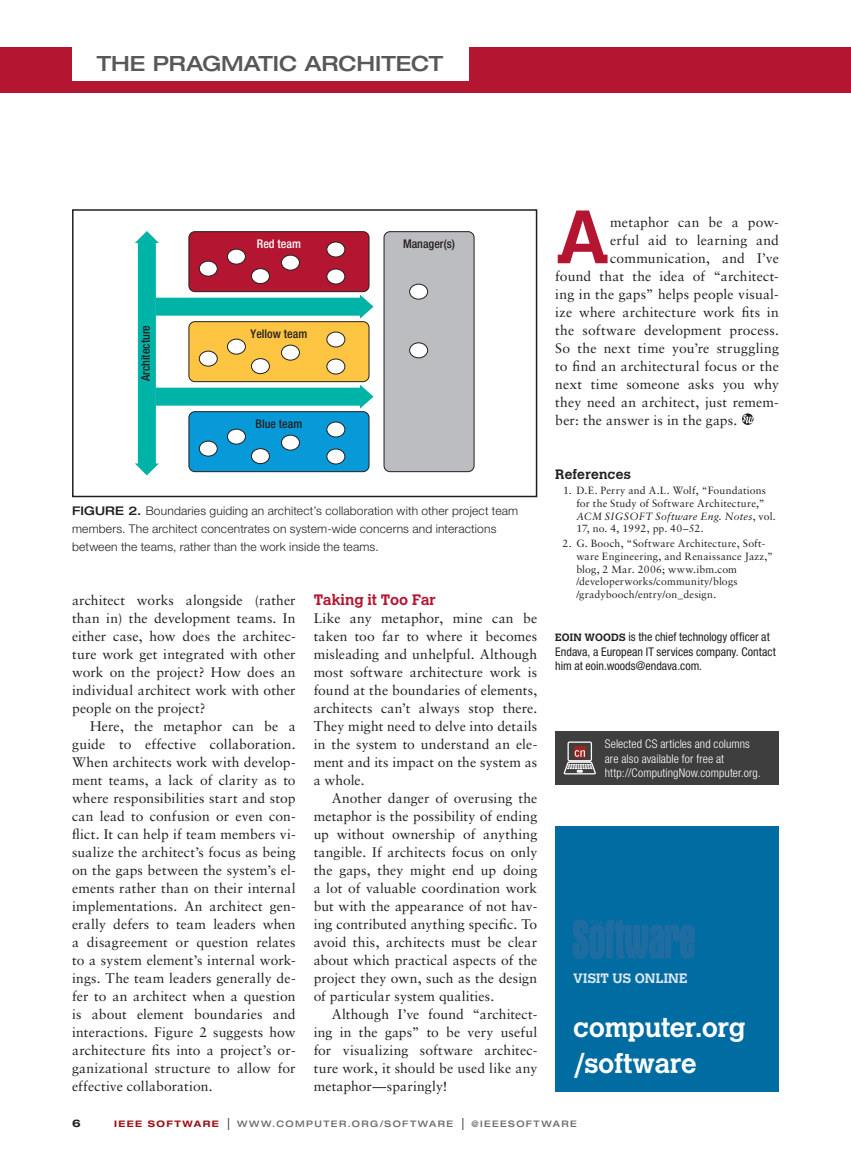
<style>
.page{position:relative;width:851px;height:1161px;background:#fff}
.page>*{position:absolute;margin:0;border:0;box-sizing:border-box;transform-origin:0 0}
.t1{font:700 74.85px "Calvert MT Std";color:#b41530}
.t2{font:700 27px/36px "Calvert MT Std";letter-spacing:-.01em;color:#fff}
.t3{font:500 expanded 21px "Helvetica Neue LT Std";letter-spacing:-.005em;color:#57585a}
.t4{font:700 15px "Calvert MT Std";color:#b41530}
.t5{font:13.8px/18px "Sabon LT Std";letter-spacing:.01em;color:#231f20;text-align:justify}
.t6{font:700 13.5px "Calvert MT Std";letter-spacing:.01em;color:#dbe7f2}
.t7{font:700 13.5px "Calvert MT Std";letter-spacing:.01em;color:#231f20}
.t8{font:300 12px/18px "Helvetica Neue LT Std";letter-spacing:.015em;color:#231f20}
.t9{font:condensed 12px/14.4px "Helvetica Neue LT Std";color:#231f20}
.t10{font:300 condensed 12px/14.4px "Helvetica Neue LT Std";letter-spacing:.01em;color:#fff}
.t11{font:500 condensed 12px "Helvetica Neue LT Std";color:#231f20}
.t12{font:500 condensed 12px "Helvetica Neue LT Std";color:#fff}
.t13{font:10.5px/12.8px "Sabon LT Std";letter-spacing:.02em;color:#231f20}
.t14{font:700 expanded 10.5px "Helvetica Neue LT Std";color:#231f20}
.t15{font:500 expanded 9px "Helvetica Neue LT Std";letter-spacing:.155em;color:#6c6d70}
.s1{font-weight:500;font-stretch:expanded}
.s2{font-style:italic}
.s3{font-family:"Calvert MT Std";font-weight:700;font-stretch:normal;font-size:10.5px}
.s4{font-weight:700;color:#9c1418}
.s5{font-family:"Helvetica LT Std";font-weight:400;font-stretch:condensed;font-size:12px;color:#231f20}
</style>
<div class="page">
<div style="left:0;top:47px;width:850px;height:46px;background:#b41530"></div>
<div style="left:72px;top:47px;width:396px;height:34px;background:#fff"></div>
<svg style="left:742px;top:413px;width:11px;height:12px"></svg>
<svg style="left:742px;top:415px;width:11px;height:8px"></svg>
<div style="left:384px;top:232px;width:90px;height:240px;background:#bcbdc0;border-radius:6px"></div>
<div style="left:383px;top:231px;width:91px;height:241px;border:1px solid #231f20;border-radius:6px"></div>
<div style="left:409px;top:284px;width:18px;height:15px;background:#fff;border-radius:50%"></div>
<div style="left:409px;top:284px;width:19px;height:15px;border:1px solid #231f20;border-radius:50%"></div>
<div style="left:409px;top:343px;width:18px;height:15px;background:#fff;border-radius:50%"></div>
<div style="left:409px;top:343px;width:19px;height:15px;border:1px solid #231f20;border-radius:50%"></div>
<svg style="left:135px;top:231px;width:238px;height:244px"></svg>
<div style="left:72px;top:209px;width:465px;height:288px;border:2px solid #231f20"></div>
<div style="left:555px;top:826px;width:224px;height:265px;background:#006ca1"></div>
<svg style="left:572px;top:920px;width:123px;height:39px"></svg>
<div style="left:555px;top:731px;width:223px;height:54px;background:#3e3e3f"></div>
<svg style="left:563px;top:742px;width:33px;height:32px"></svg>
<h3 class="t3" style="left:97px;top:51px;width:348px">THE PRAGMATIC ARCHITECT</h3>
<p class="t11" style="left:138px;top:381px;width:58px;rotate:-90deg">Architecture</p>
<p class="t12" style="left:257px;top:236px;width:45px">Red team</p>
<p class="t11" style="left:250px;top:326px;width:58px">Yellow team</p>
<p class="t11" style="left:255px;top:416px;width:48px">Blue team</p>
<p class="t11" style="left:403px;top:236px;width:53px">Manager(s)</p>
<p class="t8" style="left:72px;top:502px;width:448px"><span class="s1">FIGURE 2.</span> Boundaries guiding an architect’s collaboration with other project team members. The architect concentrates on system-wide concerns and interactions between the teams, rather than the work inside the teams.</p>
<p class="t5" style="left:72px;top:591px;width:225px">architect works alongside (rather than in) the development teams. In either case, how does the architec&shy;ture work get integrated with other work on the project? How does an individual architect work with other people on the project?</p>
<p class="t5" style="left:72px;top:717px;width:225px;text-indent:18px">Here, the metaphor can be a guide to effective collaboration.<br>When architects work with develop&shy;ment teams, a lack of clarity as to where responsibilities start and stop can lead to confusion or even con&shy;flict. It can help if team members vi&shy;sualize the architect’s focus as being on the gaps between the system’s el&shy;ements rather than on their internal implementations. An architect gen&shy;erally defers to team leaders when a disagreement or question relates to a system element’s internal work&shy;ings. The team leaders generally de&shy;fer to an architect when a question is about element boundaries and interactions. Figure 2 suggests how architecture fits into a project’s or&shy;ganizational structure to allow for effective collaboration.</p>
<p class="t4" style="left:314px;top:590px;width:124px">Taking it Too Far</p>
<p class="t5" style="left:314px;top:609px;width:225px">Like any metaphor, mine can be taken too far to where it becomes misleading and unhelpful. Although most software architecture work is found at the boundaries of elements, architects can’t always stop there.<br>They might need to delve into details in the system to understand an ele&shy;ment and its impact on the system as a whole.</p>
<p class="t5" style="left:314px;top:789px;width:225px;text-indent:18px">Another danger of overusing the metaphor is the possibility of ending up without ownership of anything tangible. If architects focus on only the gaps, they might end up doing a lot of valuable coordination work but with the appearance of not hav&shy;ing contributed anything specific. To avoid this, architects must be clear about which practical aspects of the project they own, such as the design of particular system qualities.</p>
<p class="t5" style="left:314px;top:1005px;width:225px;text-indent:18px">Although I’ve found “architect&shy;ing in the gaps” to be very useful for visualizing software architec&shy;ture work, it should be used like any metaphor—sparingly!</p>
<h1 class="t1" style="left:555px;top:190px;width:56px">A</h1>
<p class="t5" style="left:610px;top:213px;width:170px">metaphor can be a pow-</p>
<p class="t5" style="left:610px;top:231px;width:170px">erful aid to learning and</p>
<p class="t5" style="left:610px;top:249px;width:170px">communication, and I’ve</p>
<p class="t5" style="left:555px;top:267px;width:225px">found that the idea of “architect-</p>
<p class="t5" style="left:555px;top:285px;width:225px">ing in the gaps” helps people visual-</p>
<p class="t5" style="left:555px;top:303px;width:225px">ize where architecture work fits in</p>
<p class="t5" style="left:555px;top:321px;width:225px">the software development process.</p>
<p class="t5" style="left:555px;top:339px;width:225px">So the next time you’re struggling</p>
<p class="t5" style="left:555px;top:357px;width:225px">to find an architectural focus or the</p>
<p class="t5" style="left:555px;top:375px;width:225px">next time someone asks you why</p>
<p class="t5" style="left:555px;top:393px;width:225px">they need an architect, just remem-</p>
<p class="t5" style="left:555px;top:411px;width:183px">ber: the answer is in the gaps.</p>
<p class="t7" style="left:555px;top:466px;width:77px">References</p>
<p class="t13" style="left:576px;top:484px;width:201px;text-indent:-13px">1. D.E. Perry and A.L. Wolf, “Foundations for the Study of Software Architecture,” <span class="s2">ACM SIGSOFT Software Eng. Notes</span>, vol.<br>17, no. 4, 1992, pp. 40–52.</p>
<p class="t13" style="left:576px;top:537px;width:198px;text-indent:-14px">2. G. Booch, “Software Architecture, Soft&shy;ware Engineering, and Renaissance Jazz,” blog, 2 Mar. 2006; www.ibm.com /developerworks/community/blogs /gradybooch/entry/on_design.</p>
<p class="t9" style="left:555px;top:630px;width:222px"><span class="s3">EOIN WOODS</span> is the chief technology officer at<br>Endava, a European IT services company. Contact him at eoin.woods@endava.com.</p>
<p class="t10" style="left:604px;top:737px;width:157px">Selected CS articles and columns are also available for free at http://ComputingNow.computer.org.</p>
<p class="t6" style="left:573px;top:970px;width:116px">VISIT US ONLINE</p>
<h2 class="t2" style="left:573px;top:1009px;width:174px">computer.org /software</h2>
<p class="t14" style="left:72px;top:1117px;width:10px">6</p>
<p class="t15" style="left:114px;top:1118px;width:464px"><span class="s4">IEEE SOFTWARE</span> <span class="s5">|</span> WWW.COMPUTER.ORG/SOFTWARE <span class="s5">|</span> @IEEESOFTWARE</p>
</div>
